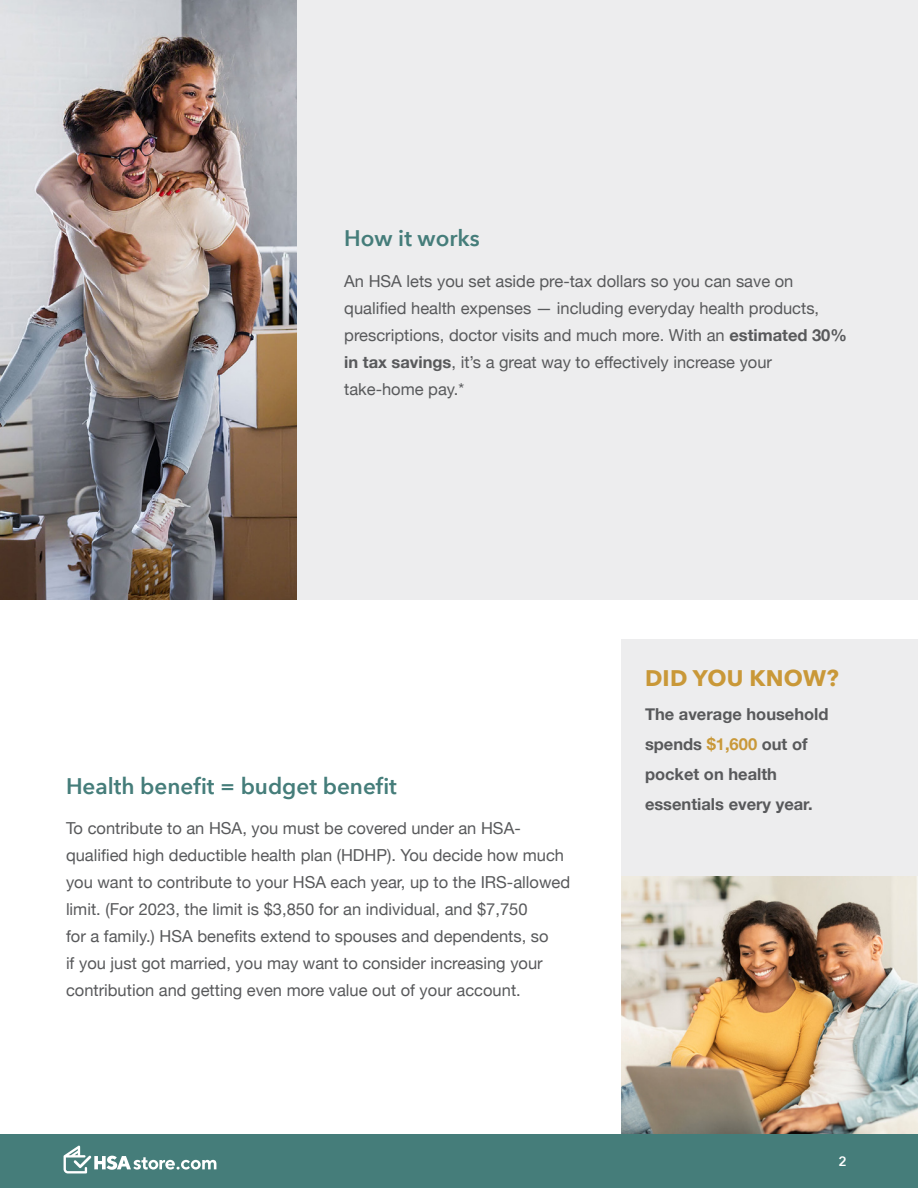
<style>
.page{position:relative;width:918px;height:1188px;background:#fff}
.page>*{position:absolute;margin:0;border:0;box-sizing:border-box;transform-origin:0 0}
.t1{font:600 22.5px "Avenir Next";color:#457d7a}
.t2{font:700 22.5px "Avenir Next";letter-spacing:.01em;color:#c99838}
.t3{font:16.5px/27px "Helvetica Neue";color:#58595b}
.t4{font:700 16.5px/30px "Helvetica Neue";color:#58595b}
.t5{font:600 13.5px "Avenir Next";color:#fff}
.s1{font-weight:700}
.s2{color:#c99838}
</style>
<div class="page">
<div style="left:0;top:1134px;width:918px;height:54px;background:#457d7a"></div>
<svg style="left:64px;top:1146px;width:152px;height:27px"></svg>
<div style="left:297px;top:0;width:621px;height:600px;background:#ededee"></div>
<div style="left:621px;top:639px;width:297px;height:277px;background:#ededee"></div>
<img style="left:621px;top:877px;width:297px;height:257px">
<img style="left:0;top:0;width:297px;height:600px">
<h1 class="t1" style="left:344px;top:219px;width:137px">How it works</h1>
<p class="t3" style="left:344px;top:268px;width:504px">An HSA lets you set aside pre-tax dollars so you can save on qualified health expenses — including everyday health products, prescriptions, doctor visits and much more. With an <span class="s1">estimated 30% in tax savings</span>, it’s a great way to effectively increase your take-home pay.*</p>
<h1 class="t1" style="left:66px;top:767px;width:332px">Health benefit = budget benefit</h1>
<p class="t3" style="left:66px;top:816px;width:506px">To contribute to an HSA, you must be covered under an HSA&shy;qualified high deductible health plan (HDHP). You decide how much you want to contribute to your HSA each year, up to the IRS-allowed limit. (For 2023, the limit is $3,850 for an individual, and $7,750<br>for a family.) HSA benefits extend to spouses and dependents, so<br>if you just got married, you may want to consider increasing your contribution and getting even more value out of your account.</p>
<h1 class="t2" style="left:645px;top:658px;width:195px">DID YOU KNOW?</h1>
<p class="t4" style="left:645px;top:699px;width:185px">The average household spends <span class="s2">$1,600</span> out of pocket on health essentials every year.</p>
<p class="t5" style="left:838px;top:1149px;width:10px">2</p>
</div>
